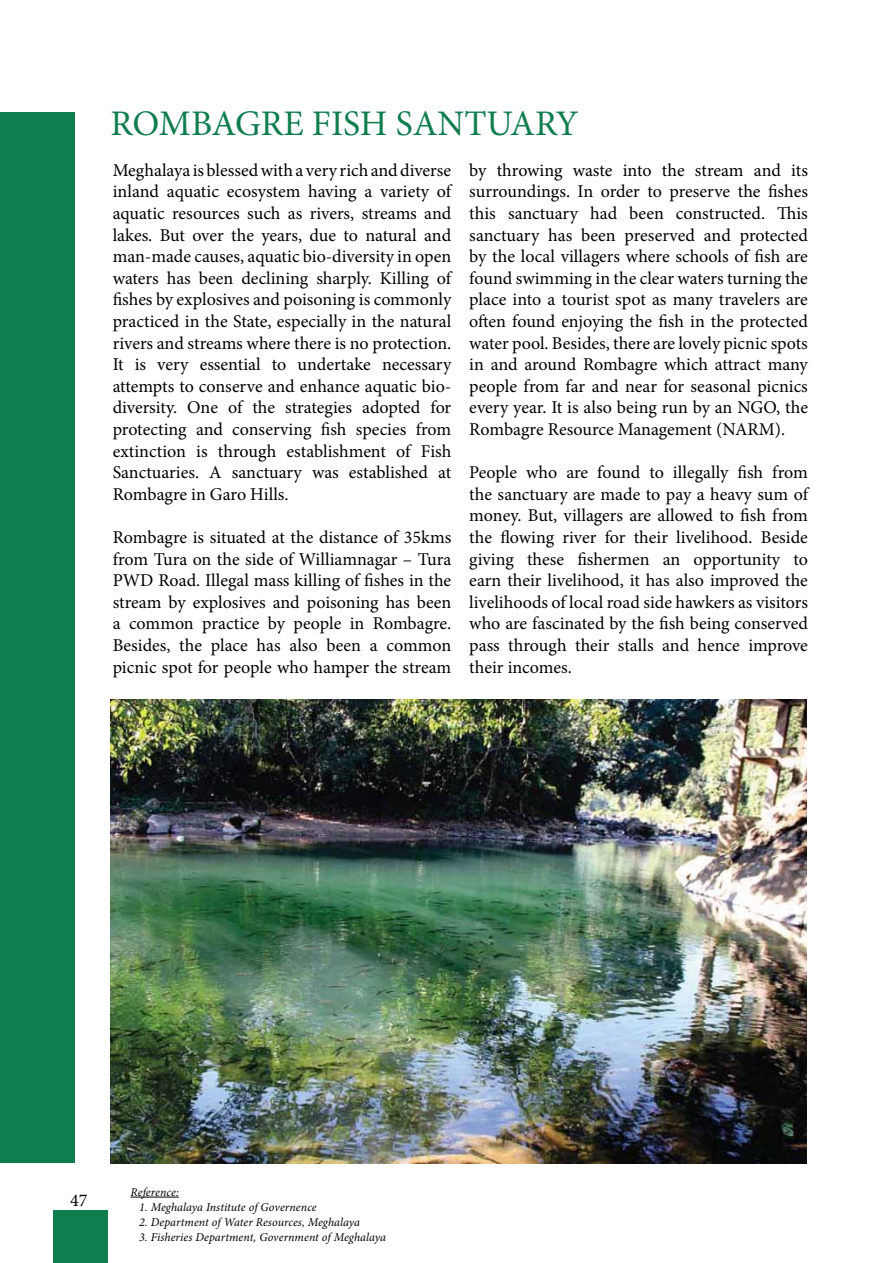
<style>
.page{position:relative;width:893px;height:1263px;background:#fff}
.page>*{position:absolute;margin:0;border:0;box-sizing:border-box;transform-origin:0 0}
.t1{font:36px "Minion Pro";color:#0f7d4e}
.t2{font:18px/21.6px "Minion Pro";color:#000;text-align:justify}
.t3{font:italic 12px "Minion Pro";letter-spacing:.005em;color:#000}
</style>
<div class="page">
<div style="left:0;top:113px;width:74px;height:1050px;background:#0f7d4e"></div>
<div style="left:53px;top:1210px;width:54px;height:53px;background:#0f7d4e"></div>
<img style="left:111px;top:700px;width:695px;height:463px">
<hr style="left:131px;top:1197px;width:48px;height:1px;background:#000">
<h1 class="t1" style="left:111px;top:99px;width:470px">ROMBAGRE FISH SANTUARY</h1>
<p class="t2" style="left:113px;top:159px;width:340px">Meghalaya is blessed with a very rich and diverse inland aquatic ecosystem having a variety of aquatic resources such as rivers, streams and lakes. But over the years, due to natural and man-made causes, aquatic bio-diversity in open waters has been declining sharply. Killing of fishes by explosives and poisoning is commonly practiced in the State, especially in the natural rivers and streams where there is no protection.<br>It is very essential to undertake necessary attempts to conserve and enhance aquatic bio&shy;diversity. One of the strategies adopted for protecting and conserving fish species from extinction is through establishment of Fish Sanctuaries. A sanctuary was established at Rombagre in Garo Hills.</p>
<p class="t2" style="left:113px;top:526px;width:340px">Rombagre is situated at the distance of 35kms from Tura on the side of Williamnagar – Tura PWD Road. Illegal mass killing of fishes in the stream by explosives and poisoning has been a common practice by people in Rombagre.<br>Besides, the place has also been a common picnic spot for people who hamper the stream</p>
<p class="t2" style="left:469px;top:159px;width:340px">by throwing waste into the stream and its surroundings. In order to preserve the fishes this sanctuary had been constructed. This sanctuary has been preserved and protected by the local villagers where schools of fish are found swimming in the clear waters turning the place into a tourist spot as many travelers are often found enjoying the fish in the protected water pool. Besides, there are lovely picnic spots in and around Rombagre which attract many people from far and near for seasonal picnics every year. It is also being run by an NGO, the Rombagre Resource Management (NARM).</p>
<p class="t2" style="left:469px;top:462px;width:340px">People who are found to illegally fish from the sanctuary are made to pay a heavy sum of money. But, villagers are allowed to fish from the flowing river for their livelihood. Beside giving these fishermen an opportunity to earn their livelihood, it has also improved the livelihoods of local road side hawkers as visitors who are fascinated by the fish being conserved pass through their stalls and hence improve their incomes.</p>
<p class="t2" style="left:70px;top:1189px;width:19px">47</p>
<p class="t3" style="left:131px;top:1184px;width:50px">Reference:</p>
<p class="t3" style="left:139px;top:1199px;width:179px">1. Meghalaya Institute of Governence</p>
<p class="t3" style="left:139px;top:1214px;width:222px">2. Department of Water Resources, Meghalaya</p>
<p class="t3" style="left:139px;top:1229px;width:248px">3. Fisheries Department, Government of Meghalaya</p>
</div>
